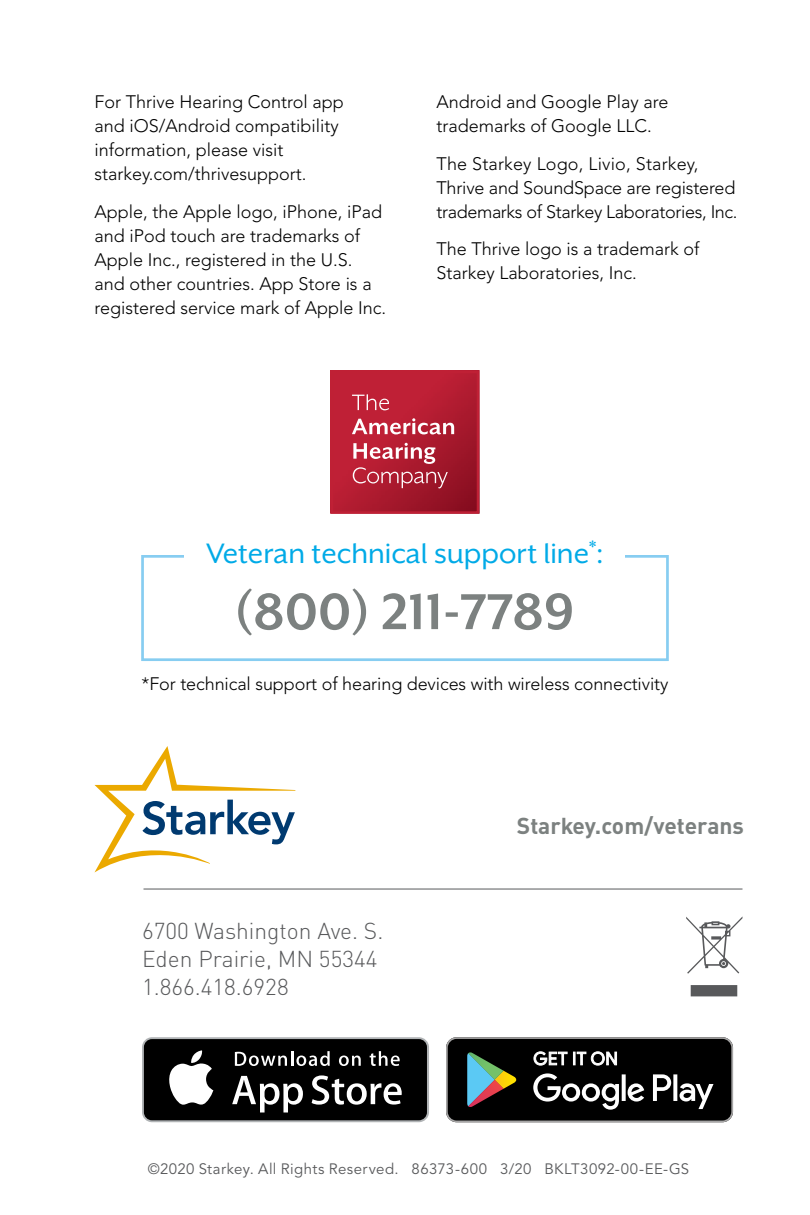
<style>
.page{position:relative;width:810px;height:1215px;background:#fff}
.page>*{position:absolute;margin:0;border:0;box-sizing:border-box;transform-origin:0 0}
.t1{font:32.4px "Mr Eaves XL San OT";color:#00aae7}
.t2{font:300 22.8px/28.5px "DINOT";color:#58595b}
.t3{font:700 22.8px "DINOT";color:#7c8180}
.t4{font:18px/24px "Avenir LT SLI Std Light";color:#000}
.t5{font:15px "Avenir LT SLI Std Book";letter-spacing:.025em;color:#58595b}
</style>
<div class="page">
<svg style="left:142px;top:1037px;width:287px;height:85px"></svg>
<div style="left:144px;top:1039px;width:283px;height:81px;background:#000;border-radius:8px"></div>
<svg style="left:169px;top:1050px;width:44px;height:55px"></svg>
<svg style="left:232px;top:1076px;width:71px;height:36px"></svg>
<svg style="left:312px;top:1075px;width:90px;height:30px"></svg>
<svg style="left:235px;top:1051px;width:95px;height:15px"></svg>
<svg style="left:339px;top:1056px;width:22px;height:10px"></svg>
<svg style="left:370px;top:1051px;width:30px;height:15px"></svg>
<svg style="left:446px;top:1037px;width:287px;height:85px;background:#2a2c2a"></svg>
<svg style="left:686px;top:917px;width:56px;height:79px"></svg>
<hr style="left:144px;top:889px;width:598px;height:1px;background:#58595b">
<svg style="left:95px;top:746px;width:200px;height:126px"></svg>
<svg style="left:331px;top:371px;width:148px;height:143px;background:#b72c3f"></svg>
<div style="left:141px;top:555px;width:528px;height:106px;background:#fff;border:3px solid #87cdf1"></div>
<div style="left:185px;top:537px;width:440px;height:26px;background:#fff"></div>
<svg style="left:238px;top:588px;width:334px;height:48px"></svg>
<p class="t4" style="left:94px;top:90px;width:251px">For Thrive Hearing Control app and iOS/Android compatibility information, please visit starkey.com/thrivesupport.</p>
<p class="t4" style="left:94px;top:199px;width:293px">Apple, the Apple logo, iPhone, iPad and iPod touch are trademarks of Apple Inc., registered in the U.S. and other countries. App Store is a registered service mark of Apple Inc.</p>
<p class="t4" style="left:436px;top:90px;width:234px">Android and Google Play are trademarks of Google LLC.</p>
<p class="t4" style="left:436px;top:151px;width:303px">The Starkey Logo, Livio, Starkey,<br>Thrive and SoundSpace are registered trademarks of Starkey Laboratories, Inc.</p>
<p class="t4" style="left:436px;top:237px;width:265px">The Thrive logo is a trademark of<br>Starkey Laboratories, Inc.</p>
<h1 class="t1" style="left:206px;top:535px;width:399px">Veteran technical support line<sup>*</sup>:</h1>
<p class="t4" style="left:141px;top:672px;width:529px">*For technical support of hearing devices with wireless connectivity</p>
<p class="t2" style="left:142px;top:916px;width:243px">6700 Washington Ave. S.<br>Eden Prairie, MN 55344<br>1.866.418.6928</p>
<p class="t3" style="left:517px;top:811px;width:229px">Starkey.com/veterans</p>
<p class="t5" style="left:148px;top:1161px;width:543px">©2020 Starkey. All Rights Reserved. 86373-600 3/20 BKLT3092-00-EE-GS</p>
</div>
